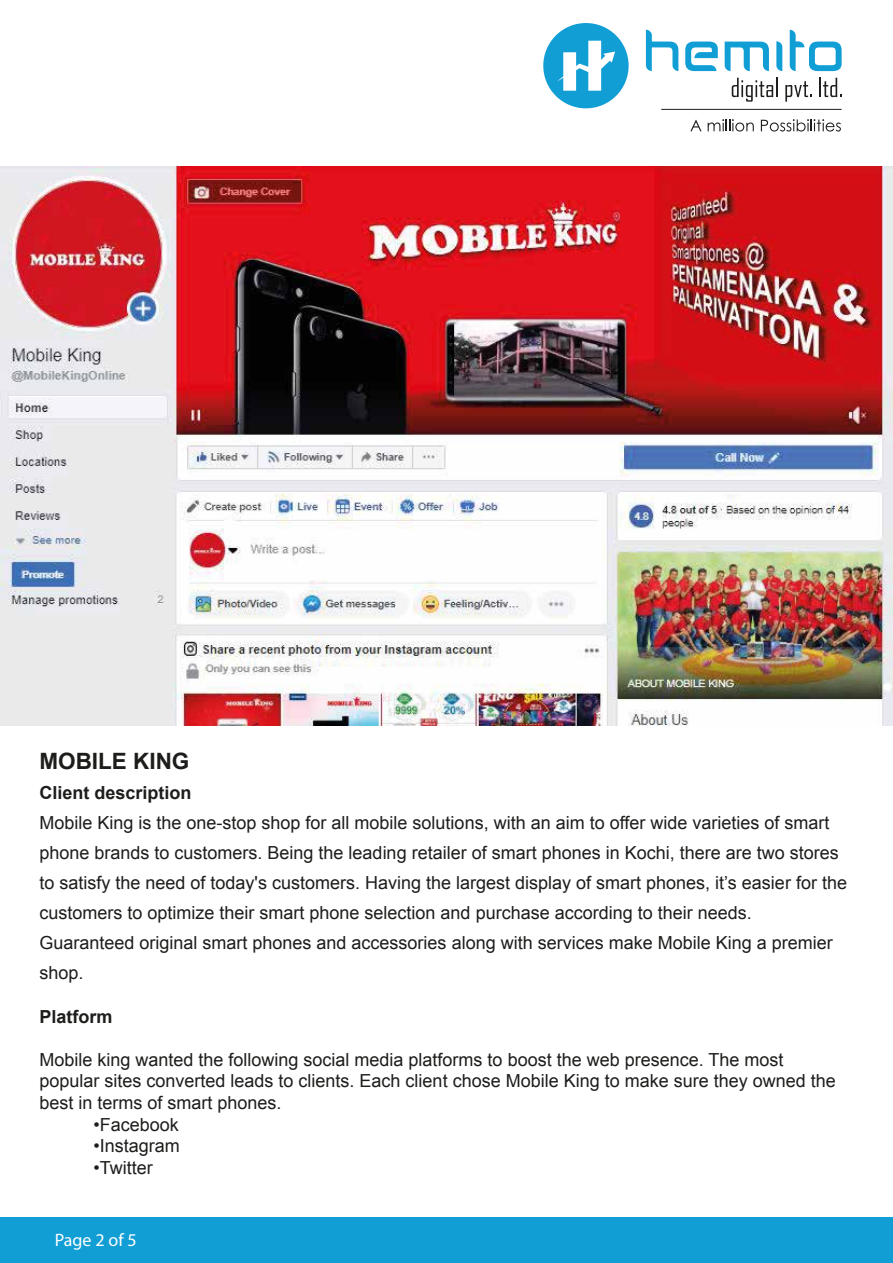
<style>
.page{position:relative;width:893px;height:1263px;background:#fff}
.page>*{position:absolute;margin:0;border:0;box-sizing:border-box;transform-origin:0 0}
.t1{font:700 22.5px "Arial";color:#1d1d1b}
.t2{font:18px/30px "Arial";color:#1d1d1b}
.t3{font:700 18px "Arial";color:#1d1d1b}
.t4{font:18px "Myriad Pro";color:#fff}
</style>
<div class="page">
<svg style="left:543px;top:23px;width:86px;height:85px"></svg>
<svg style="left:646px;top:30px;width:32px;height:41px"></svg>
<svg style="left:685px;top:42px;width:33px;height:29px"></svg>
<svg style="left:725px;top:42px;width:44px;height:29px"></svg>
<svg style="left:776px;top:41px;width:6px;height:30px"></svg>
<svg style="left:790px;top:30px;width:52px;height:41px"></svg>
<svg style="left:732px;top:78px;width:46px;height:24px"></svg>
<svg style="left:785px;top:81px;width:27px;height:21px"></svg>
<svg style="left:819px;top:78px;width:23px;height:19px"></svg>
<hr style="left:661px;top:109px;width:181px;height:1px;background:#1e1e1c">
<svg style="left:690px;top:120px;width:11px;height:11px"></svg>
<svg style="left:708px;top:119px;width:46px;height:13px"></svg>
<svg style="left:761px;top:119px;width:80px;height:13px"></svg>
<div style="left:0;top:1217px;width:893px;height:46px;background:#109ed5"></div>
<img style="left:0;top:167px;width:893px;height:558px">
<p class="t1" style="left:39px;top:746px;width:152px">MOBILE KING</p>
<p class="t3" style="left:39px;top:781px;width:154px">Client description</p>
<p class="t2" style="left:39px;top:808px;width:809px">Mobile King is the one-stop shop for all mobile solutions, with an aim to offer wide varieties of smart phone brands to customers. Being the leading retailer of smart phones in Kochi, there are two stores to satisfy the need of today's customers. Having the largest display of smart phones, it’s easier for the customers to optimize their smart phone selection and purchase according to their needs.<br>Guaranteed original smart phones and accessories along with services make Mobile King a premier shop.</p>
<p class="t3" style="left:39px;top:1004px;width:75px">Platform</p>
<p class="t2" style="left:39px;top:1049px;width:798px;line-height:21.6px">Mobile king wanted the following social media platforms to boost the web presence. The most popular sites converted leads to clients. Each client chose Mobile King to make sure they owned the best in terms of smart phones.</p>
<p class="t2" style="left:93px;top:1109px;width:87px">•Facebook</p>
<p class="t2" style="left:93px;top:1131px;width:88px">•Instagram</p>
<p class="t2" style="left:93px;top:1153px;width:61px">•Twitter</p>
<p class="t4" style="left:55px;top:1229px;width:83px">Page 2 of 5</p>
</div>
